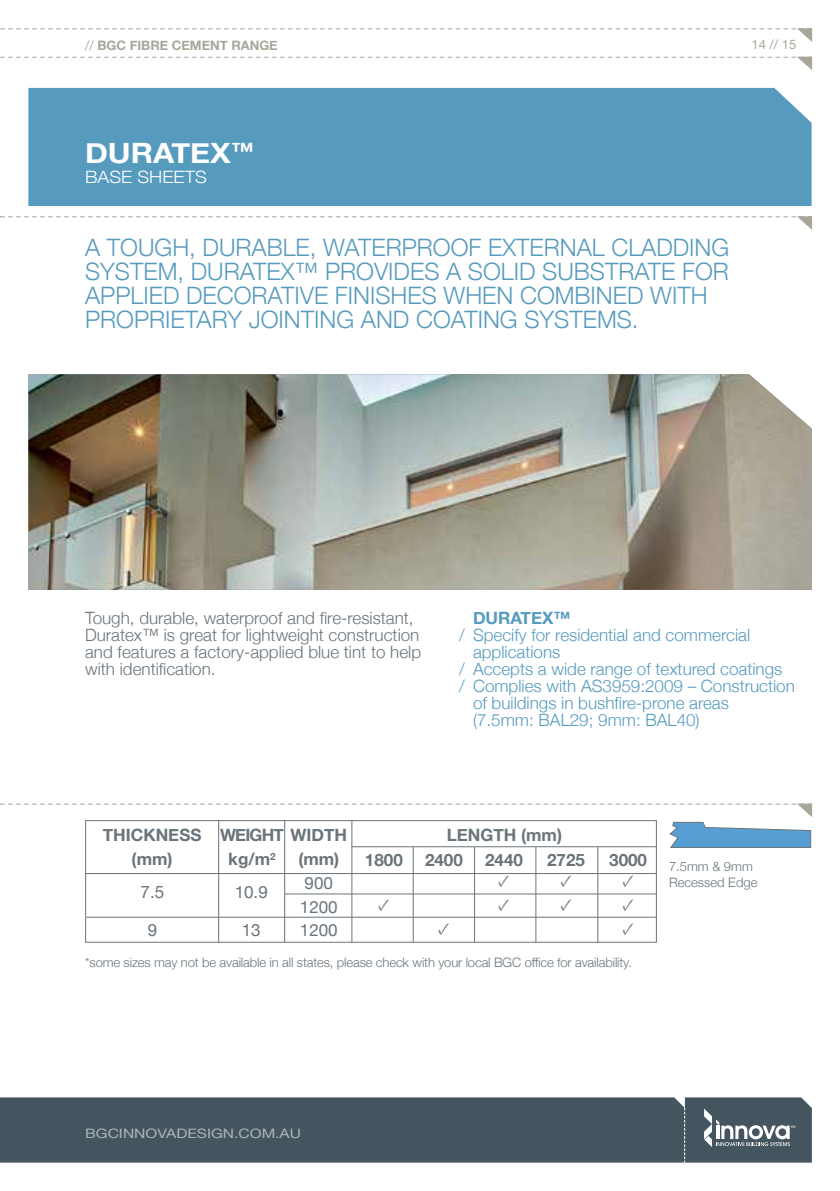
<style>
.page{position:relative;width:840px;height:1191px;background:#fff}
.page>*{position:absolute;margin:0;border:0;box-sizing:border-box;transform-origin:0 0}
.t1{font:700 28px "Helvetica Neue";color:#fff;scale:1.1 1}
.t2{font:300 24px/24px "Helvetica Neue";color:#569bbe}
.t3{font:300 17px "Helvetica Neue";color:#569bbe}
.t4{font:300 17px/17px "Helvetica Neue";color:#6a747b}
.t5{font:700 17px/24px "Helvetica Neue";color:#6a747b;text-align:center}
.t6{font:17px/23.4px "Helvetica Neue";color:#6a747b}
.t7{font:700 17px/24px "Helvetica Neue";letter-spacing:-.025em;color:#6a747b}
.t8{font:300 17px "Helvetica Neue";color:#fff;scale:1.1 1}
.t9{font:17px "Minion Pro";color:#6a747b}
.t10{font:700 17px "Helvetica Neue";color:#569bbe}
.t11{font:300 13px/16px "Helvetica Neue";letter-spacing:-.01em;color:#6a747b}
.t12{font:13px "Helvetica Neue";color:#acb4ba;scale:1.2 1}
.t13{font:700 13px "Helvetica Neue";color:#a7a699}
.t14{font:13px "Helvetica Neue";color:#a7a699}
.s1{font-weight:400}
</style>
<div class="page">
<svg style="left:0;top:28px;width:811px;height:13px"></svg>
<svg style="left:0;top:57px;width:811px;height:12px"></svg>
<div style="left:0;top:1097px;width:811px;height:65px;background:#455560"></div>
<svg style="left:684px;top:1108px;width:1px;height:55px"></svg>
<svg style="left:703px;top:1108px;width:91px;height:39px"></svg>
<hr style="left:85px;top:873px;width:571px;height:1px;background:#6a747b">
<hr style="left:86px;top:917px;width:570px;height:1px;background:#6a747b">
<hr style="left:284px;top:893px;width:372px;height:1px;background:#6a747b">
<hr style="left:284px;top:820px;width:1px;height:122px;background:#6a747b">
<hr style="left:218px;top:820px;width:1px;height:122px;background:#6a747b">
<hr style="left:351px;top:820px;width:1px;height:122px;background:#6a747b">
<hr style="left:412px;top:847px;width:1px;height:95px;background:#6a747b">
<hr style="left:535px;top:847px;width:1px;height:95px;background:#6a747b">
<hr style="left:597px;top:847px;width:1px;height:95px;background:#6a747b">
<hr style="left:474px;top:847px;width:1px;height:95px;background:#6a747b">
<div style="left:28px;top:88px;width:783px;height:118px;background:#569bbe"></div>
<svg style="left:0;top:216px;width:811px;height:13px"></svg>
<svg style="left:0;top:803px;width:811px;height:45px"></svg>
<img style="left:28px;top:374px;width:783px;height:216px">
<p class="t13" style="left:85px;top:35px;width:194px"><span class="s1">//</span> BGC FIBRE CEMENT RANGE</p>
<p class="t14" style="left:751px;top:35px;width:46px">14 // 15</p>
<h1 class="t1" style="left:85px;top:131px;width:155px">DURATEX<sup>™</sup></h1>
<p class="t8" style="left:85px;top:163px;width:112px">BASE SHEETS</p>
<h2 class="t2" style="left:85px;top:234px;width:645px">A TOUGH, DURABLE, WATERPROOF EXTERNAL CLADDING SYSTEM, DURATEX™ PROVIDES A SOLID SUBSTRATE FOR APPLIED DECORATIVE FINISHES WHEN COMBINED WITH PROPRIETARY JOINTING AND COATING SYSTEMS.</h2>
<p class="t4" style="left:85px;top:608px;width:337px">Tough, durable, waterproof and fire-resistant, Duratex™ is great for lightweight construction and features a factory-applied blue tint to help with identification.</p>
<p class="t10" style="left:473px;top:604px;width:99px">DURATEX™</p>
<p class="t3" style="left:458px;top:621px;width:292px">/ Specify for residential and commercial</p>
<p class="t3" style="left:473px;top:638px;width:89px">applications</p>
<p class="t3" style="left:458px;top:655px;width:324px">/ Accepts a wide range of textured coatings</p>
<p class="t3" style="left:458px;top:672px;width:337px">/ Complies with AS3959:2009 – Construction</p>
<p class="t3" style="left:473px;top:689px;width:257px">of buildings in bushfire-prone areas</p>
<p class="t3" style="left:473px;top:706px;width:228px">(7.5mm: BAL29; 9mm: BAL40)</p>
<p class="t5" style="left:103px;top:823px;width:100px">THICKNESS (mm)</p>
<p class="t6" style="left:140px;top:881px;width:25px">7.5</p>
<p class="t6" style="left:148px;top:919px;width:11px">9</p>
<p class="t7" style="left:228px;top:823px;width:120px;text-indent:-8px">WEIGHT WIDTH kg/m<sup>2</sup></p>
<p class="t5" style="left:446px;top:823px;width:117px">LENGTH (mm)</p>
<p class="t5" style="left:298px;top:847px;width:42px">(mm)</p>
<p class="t5" style="left:365px;top:848px;width:39px">1800</p>
<p class="t5" style="left:425px;top:848px;width:39px">2400</p>
<p class="t5" style="left:485px;top:848px;width:39px">2440</p>
<p class="t5" style="left:547px;top:848px;width:39px">2725</p>
<p class="t5" style="left:609px;top:848px;width:39px">3000</p>
<p class="t9" style="left:498px;top:870px;width:13px">•</p>
<p class="t9" style="left:560px;top:870px;width:13px">•</p>
<p class="t9" style="left:622px;top:870px;width:13px">•</p>
<p class="t9" style="left:378px;top:894px;width:13px">•</p>
<p class="t9" style="left:498px;top:894px;width:13px">•</p>
<p class="t9" style="left:560px;top:894px;width:13px">•</p>
<p class="t9" style="left:622px;top:894px;width:13px">•</p>
<p class="t9" style="left:438px;top:918px;width:13px">•</p>
<p class="t9" style="left:622px;top:918px;width:13px">•</p>
<p class="t11" style="left:85px;top:954px;width:547px">*some sizes may not be available in all states, please check with your local BGC office for availability.</p>
<p class="t6" style="left:300px;top:872px;width:39px">900<br>1200<br>1200</p>
<p class="t6" style="left:234px;top:881px;width:35px">10.9</p>
<p class="t6" style="left:242px;top:919px;width:20px">13</p>
<p class="t11" style="left:668px;top:857px;width:90px">7.5mm &amp; 9mm<br>Recessed Edge</p>
<p class="t12" style="left:85px;top:1124px;width:181px">BGCINNOVADESIGN.COM.AU</p>
</div>
